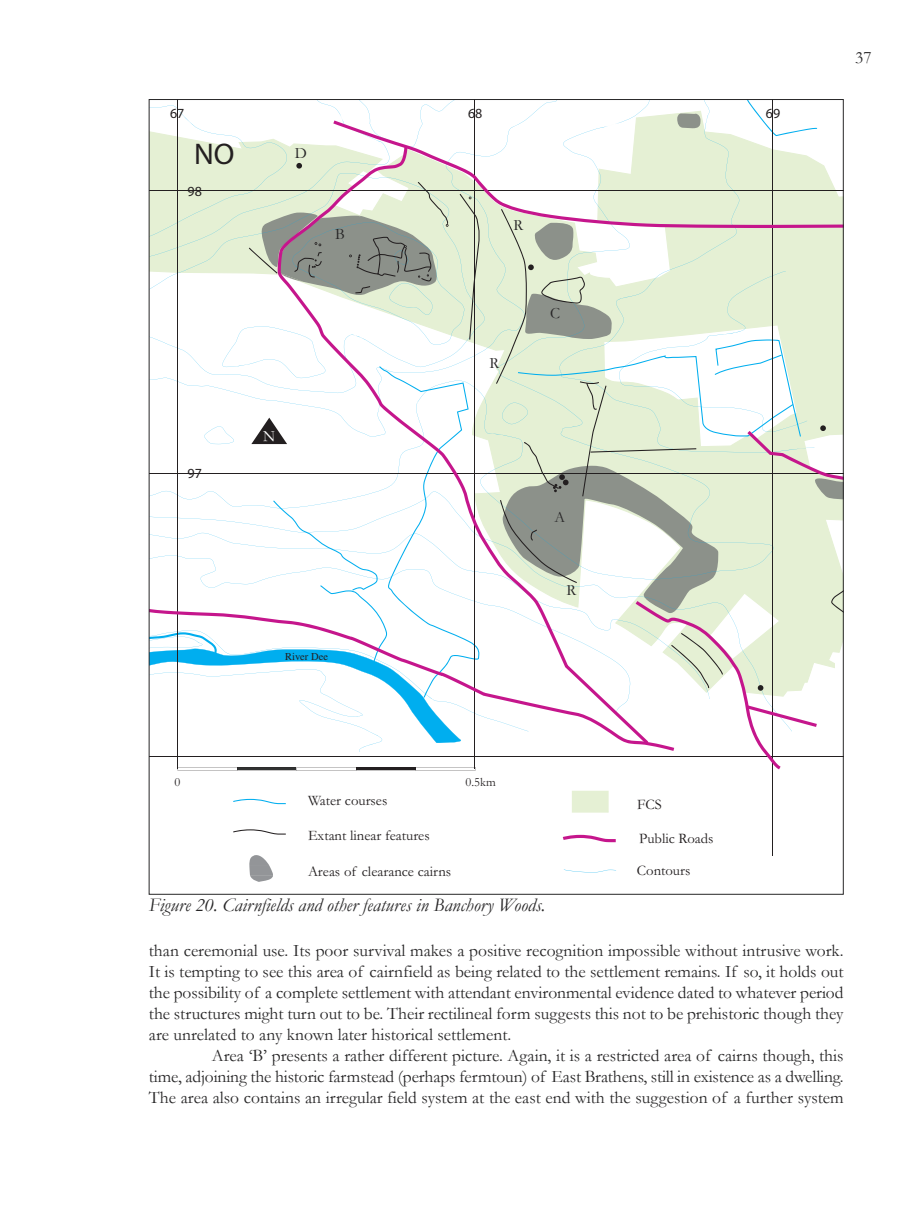
<style>
.page{position:relative;width:918px;height:1216px;background:#fff}
.page>*{position:absolute;margin:0;border:0;box-sizing:border-box;transform-origin:0 0}
.t1{font:29.93px "Myriad";color:#231f20}
.t2{font:italic 19.25px "Garamond";color:#272627}
.t3{font:17.5px/21px "Garamond";color:#272627;text-align:justify}
.t4{font:15.75px "Garamond";color:#272627}
.t5{font:15.75px "Garamond";color:#fff}
.t6{font:14.7px "Garamond";color:#231f20}
.t7{font:14px "Myriad";color:#231f20}
.t8{font:12.6px "Garamond";color:#231f20}
.t9{font:10.5px "Times";color:#231f20}
</style>
<div class="page">
<svg style="left:572px;top:790px;width:36px;height:22px"></svg>
<svg style="left:564px;top:869px;width:52px;height:3px"></svg>
<svg style="left:233px;top:829px;width:53px;height:5px"></svg>
<svg style="left:249px;top:855px;width:24px;height:26px"></svg>
<svg style="left:233px;top:798px;width:53px;height:6px"></svg>
<svg style="left:563px;top:834px;width:53px;height:8px"></svg>
<hr style="left:772px;top:99px;width:1px;height:756px;background:#231f20">
<svg style="left:151px;top:101px;width:690px;height:669px"></svg>
<p class="t7" style="left:170px;top:108px;width:16px">67</p>
<p class="t7" style="left:468px;top:108px;width:16px">68</p>
<p class="t7" style="left:766px;top:108px;width:16px">69</p>
<h1 class="t1" style="left:194px;top:143px;width:42px">NO</h1>
<p class="t4" style="left:295px;top:144px;width:14px">D</p>
<p class="t7" style="left:188px;top:186px;width:16px">98</p>
<p class="t4" style="left:335px;top:225px;width:11px">B</p>
<p class="t7" style="left:188px;top:468px;width:16px">97</p>
<p class="t5" style="left:263px;top:426px;width:14px">N</p>
<p class="t9" style="left:285px;top:646px;width:44px">River Dee</p>
<p class="t4" style="left:514px;top:216px;width:11px">R</p>
<p class="t4" style="left:489px;top:354px;width:11px">R</p>
<p class="t4" style="left:550px;top:304px;width:12px">C</p>
<p class="t4" style="left:554px;top:508px;width:12px">A</p>
<p class="t4" style="left:566px;top:581px;width:11px">R</p>
<p class="t3" style="left:855px;top:47px;width:18px">37</p>
<p class="t8" style="left:174px;top:775px;width:7px">0</p>
<p class="t8" style="left:465px;top:775px;width:32px">0.5km</p>
<p class="t6" style="left:308px;top:791px;width:81px">Water courses</p>
<p class="t6" style="left:308px;top:826px;width:123px">Extant linear features</p>
<p class="t6" style="left:308px;top:862px;width:145px">Areas of clearance cairns</p>
<p class="t2" style="left:149px;top:894px;width:398px">Figure 20. Cairnfields and other features in Banchory Woods.</p>
<p class="t6" style="left:637px;top:795px;width:26px">FCS</p>
<p class="t6" style="left:639px;top:829px;width:76px">Public Roads</p>
<p class="t6" style="left:637px;top:861px;width:55px">Contours</p>
<p class="t3" style="left:149px;top:939px;width:696px">than ceremonial use. Its poor survival makes a positive recognition impossible without intrusive work.<br>It is tempting to see this area of cairnfield as being related to the settlement remains. If so, it holds out the possibility of a complete settlement with attendant environmental evidence dated to whatever period the structures might turn out to be. Their rectilineal form suggests this not to be prehistoric though they are unrelated to any known later historical settlement.</p>
<p class="t3" style="left:149px;top:1044px;width:696px;text-indent:63px">Area ‘B’ presents a rather different picture. Again, it is a restricted area of cairns though, this time, adjoining the historic farmstead (perhaps fermtoun) of East Brathens, still in existence as a dwelling.<br>The area also contains an irregular field system at the east end with the suggestion of a further system</p>
</div>
